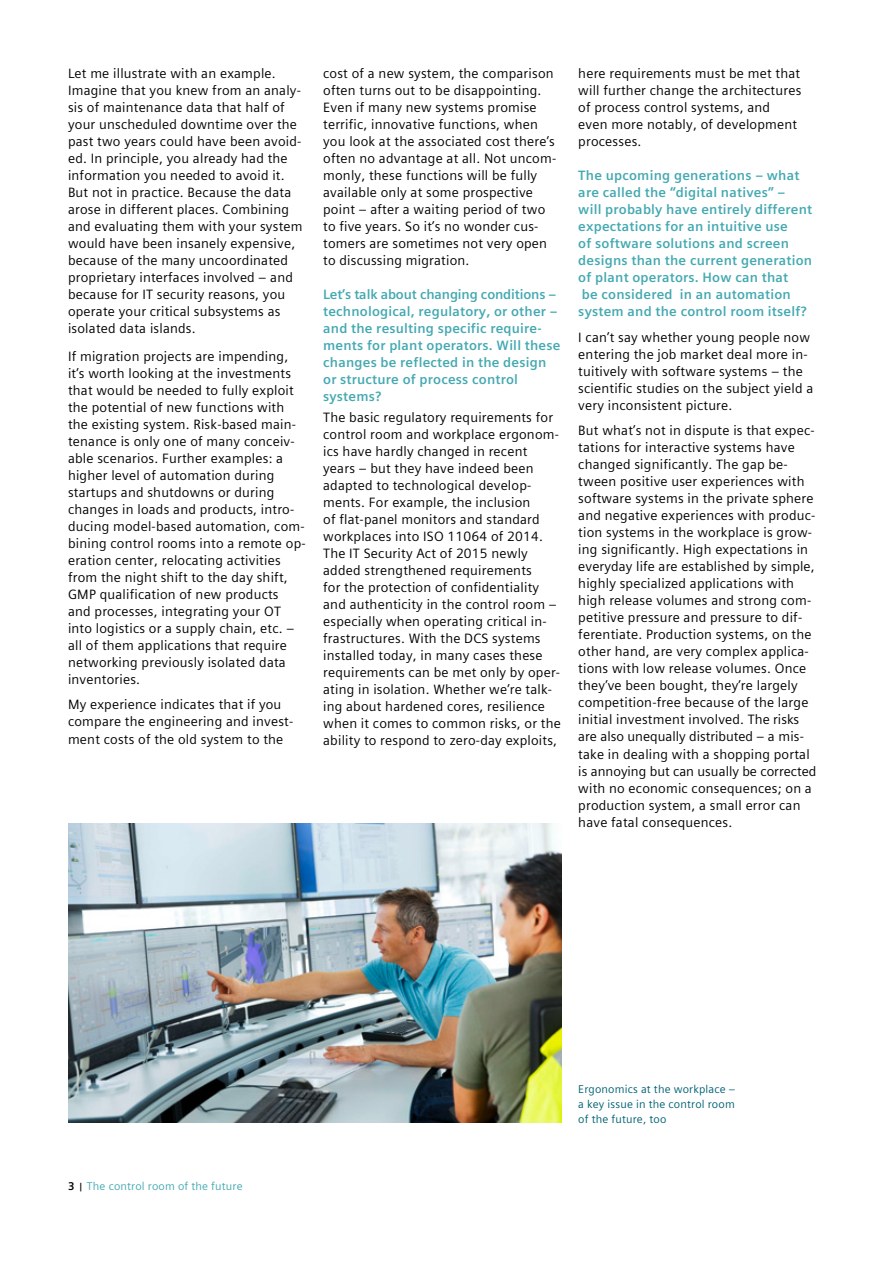
<style>
.page{position:relative;width:893px;height:1263px;background:#fff}
.page>*{position:absolute;margin:0;border:0;box-sizing:border-box;transform-origin:0 0}
.t1{font:13.5px/17px "Siemens Sans Global";letter-spacing:.015em;color:#000}
.t2{font:700 13.5px/17px "Siemens Sans Global";letter-spacing:.015em;color:#44a9b1}
.t3{font:11.25px/14.7px "Siemens Sans Global";letter-spacing:.015em;color:#006174;text-align:justify}
.t4{font:11.25px "Siemens Sans Global";letter-spacing:.015em;color:#44a9b1}
.s1{font-weight:700;color:#000}
.s2{color:#000}
</style>
<div class="page">
<img style="left:68px;top:824px;width:493px;height:299px">
<p class="t1" style="left:68px;top:65px;width:236px">Let me illustrate with an example.<br>Imagine that you knew from an analy&shy;sis of maintenance data that half of your unscheduled downtime over the past two years could have been avoid&shy;ed. In principle, you already had the information you needed to avoid it.<br>But not in practice. Because the data arose in different places. Combining and evaluating them with your system would have been insanely expensive, because of the many uncoordinated proprietary interfaces involved – and because for IT security reasons, you operate your critical subsystems as isolated data islands.</p>
<p class="t1" style="left:68px;top:348px;width:239px">If migration projects are impending, it’s worth looking at the investments that would be needed to fully exploit the potential of new functions with the existing system. Risk-based main&shy;tenance is only one of many conceiv&shy;able scenarios. Further examples: a higher level of automation during startups and shutdowns or during changes in loads and products, intro&shy;ducing model-based automation, com&shy;bining control rooms into a remote op&shy;eration center, relocating activities from the night shift to the day shift, GMP qualification of new products<br>and processes, integrating your OT into logistics or a supply chain, etc. – all of them applications that require networking previously isolated data inventories.</p>
<p class="t1" style="left:68px;top:696px;width:227px">My experience indicates that if you compare the engineering and invest&shy;ment costs of the old system to the</p>
<p class="t1" style="left:323px;top:64px;width:235px">cost of a new system, the comparison often turns out to be disappointing.<br>Even if many new systems promise terrific, innovative functions, when you look at the associated cost there’s often no advantage at all. Not uncom&shy;monly, these functions will be fully available only at some prospective point – after a waiting period of two to five years. So it’s no wonder cus&shy;tomers are sometimes not very open to discussing migration.</p>
<p class="t2" style="left:323px;top:286px;width:239px">Let’s talk about changing conditions – technological, regulatory, or other – and the resulting specific require&shy;ments for plant operators. Will these changes be reflected in the design or structure of process control systems?</p>
<p class="t1" style="left:323px;top:409px;width:239px">The basic regulatory requirements for control room and workplace ergonom&shy;ics have hardly changed in recent years – but they have indeed been adapted to technological develop&shy;ments. For example, the inclusion<br>of flat-panel monitors and standard workplaces into ISO 11064 of 2014.<br>The IT Security Act of 2015 newly added strengthened requirements<br>for the protection of confidentiality and authenticity in the control room – especially when operating critical in&shy;frastructures. With the DCS systems installed today, in many cases these requirements can be met only by oper&shy;ating in isolation. Whether we’re talk&shy;ing about hardened cores, resilience when it comes to common risks, or the ability to respond to zero-day exploits,</p>
<p class="t1" style="left:578px;top:65px;width:225px">here requirements must be met that will further change the architectures of process control systems, and even more notably, of development processes.</p>
<p class="t2" style="left:578px;top:167px;width:235px">The upcoming generations – what are called the “digital natives” –<br>will probably have entirely different expectations for an intuitive use<br>of software solutions and screen designs than the current generation of plant operators. How can that<br>be considered in an automation system and the control room itself?</p>
<p class="t1" style="left:578px;top:329px;width:236px">I can’t say whether young people now entering the job market deal more in&shy;tuitively with software systems – the scientific studies on the subject yield a very inconsistent picture.</p>
<p class="t1" style="left:578px;top:422px;width:240px">But what’s not in dispute is that expec&shy;tations for interactive systems have changed significantly. The gap be&shy;tween positive user experiences with software systems in the private sphere and negative experiences with produc&shy;tion systems in the workplace is grow&shy;ing significantly. High expectations in everyday life are established by simple, highly specialized applications with high release volumes and strong com&shy;petitive pressure and pressure to dif&shy;ferentiate. Production systems, on the other hand, are very complex applica&shy;tions with low release volumes. Once they’ve been bought, they’re largely competition-free because of the large initial investment involved. The risks are also unequally distributed – a mis&shy;take in dealing with a shopping portal is annoying but can usually be corrected with no economic consequences; on a production system, a small error can have fatal consequences.</p>
<p class="t4" style="left:68px;top:1178px;width:176px"><span class="s1">3</span> <span class="s2">⃒</span> The control room of the future</p>
<p class="t3" style="left:578px;top:1082px;width:159px">Ergonomics at the workplace – a key issue in the control room of the future, too</p>
</div>
